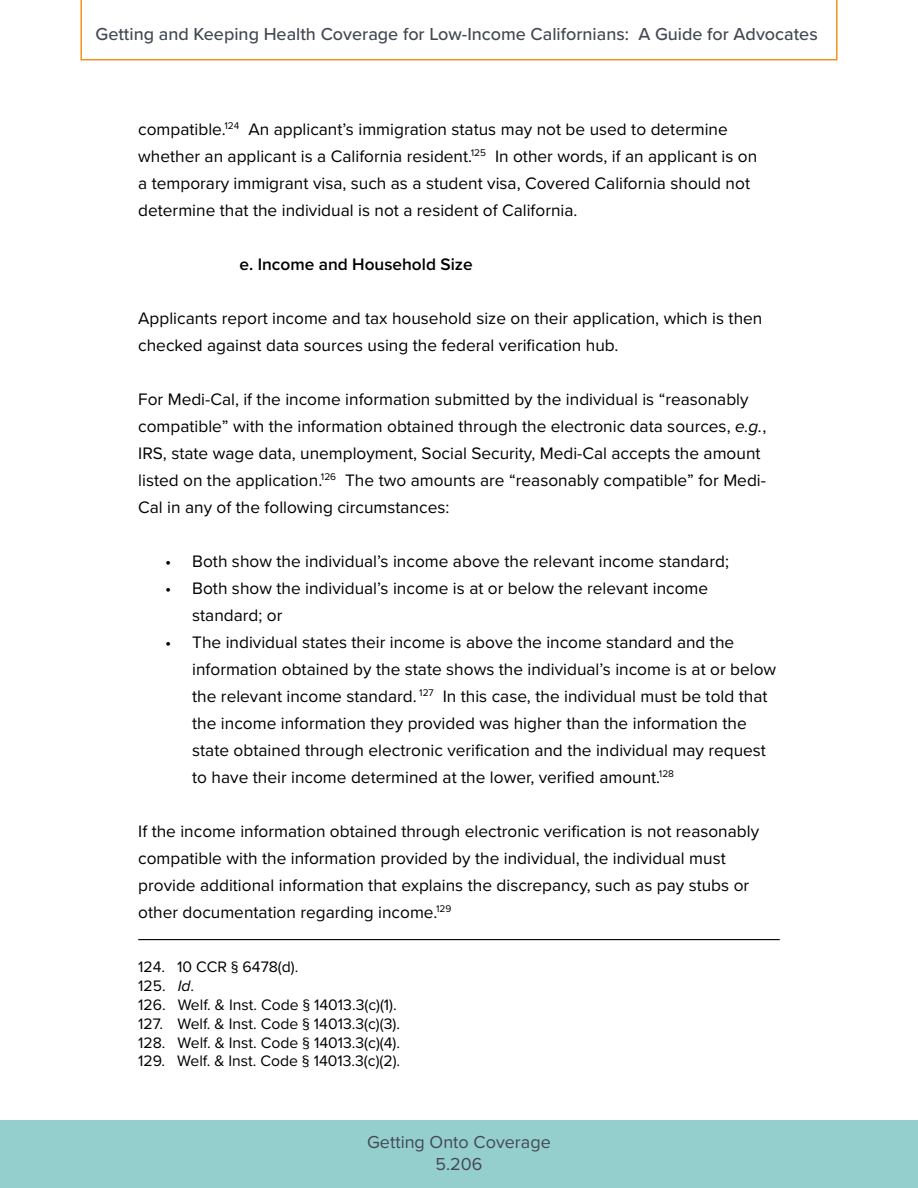
<style>
.page{position:relative;width:918px;height:1188px;background:#fff}
.page>*{position:absolute;margin:0;border:0;box-sizing:border-box;transform-origin:0 0}
.t1{font:500 18px "Proxima Nova";color:#444853}
.t2{font:18px/21.6px "Proxima Nova";color:#444853;text-align:center}
.t3{font:17.25px/27px "Proxima Nova";color:#000}
.t4{font:600 17.25px "Proxima Nova";color:#000}
.t5{font:15.75px/18.9px "Proxima Nova";color:#000}
.s1{font-style:italic}
</style>
<div class="page">
<div style="left:0;top:1120px;width:918px;height:68px;background:#94cfcd"></div>
<svg style="left:80px;top:0;width:758px;height:60px"></svg>
<hr style="left:138px;top:939px;width:642px;height:1px;background:#000">
<p class="t1" style="left:96px;top:23px;width:724px">Getting and Keeping Health Coverage for Low-Income Californians: A Guide for Advocates</p>
<p class="t3" style="left:138px;top:116px;width:621px">compatible.<sup>124</sup> An applicant’s immigration status may not be used to determine whether an applicant is a California resident.<sup>125</sup> In other words, if an applicant is on a temporary immigrant visa, such as a student visa, Covered California should not determine that the individual is not a resident of California.</p>
<p class="t4" style="left:239px;top:254px;width:235px">e. Income and Household Size</p>
<p class="t3" style="left:138px;top:305px;width:626px">Applicants report income and tax household size on their application, which is then checked against data sources using the federal verification hub.</p>
<p class="t3" style="left:138px;top:386px;width:630px">For Medi-Cal, if the income information submitted by the individual is “reasonably compatible” with the information obtained through the electronic data sources, <span class="s1">e.g.</span>, IRS, state wage data, unemployment, Social Security, Medi-Cal accepts the amount listed on the application.<sup>126</sup> The two amounts are “reasonably compatible” for Medi-Cal in any of the following circumstances:</p>
<p class="t3" style="left:165px;top:548px;width:565px">• Both show the individual’s income above the relevant income standard;</p>
<p class="t3" style="left:192px;top:575px;width:517px;text-indent:-27px">• Both show the individual’s income is at or below the relevant income standard; or</p>
<p class="t3" style="left:192px;top:629px;width:586px;text-indent:-27px">• The individual states their income is above the income standard and the information obtained by the state shows the individual’s income is at or below the relevant income standard. <sup>127</sup> In this case, the individual must be told that the income information they provided was higher than the information the state obtained through electronic verification and the individual may request to have their income determined at the lower, verified amount.<sup>128</sup></p>
<p class="t3" style="left:138px;top:818px;width:622px">If the income information obtained through electronic verification is not reasonably compatible with the information provided by the individual, the individual must provide additional information that explains the discrepancy, such as pay stubs or other documentation regarding income.<sup>129</sup></p>
<p class="t5" style="left:138px;top:958px;width:264px">124. 10 CCR § 6478(d).<br>125. <span class="s1">Id</span>.<br>126. Welf. &amp; Inst. Code § 14013.3(c)(1).<br>127. Welf. &amp; Inst. Code § 14013.3(c)(3).<br>128. Welf. &amp; Inst. Code § 14013.3(c)(4).<br>129. Welf. &amp; Inst. Code § 14013.3(c)(2).</p>
<p class="t2" style="left:367px;top:1132px;width:185px">Getting Onto Coverage<br>5.206</p>
</div>
